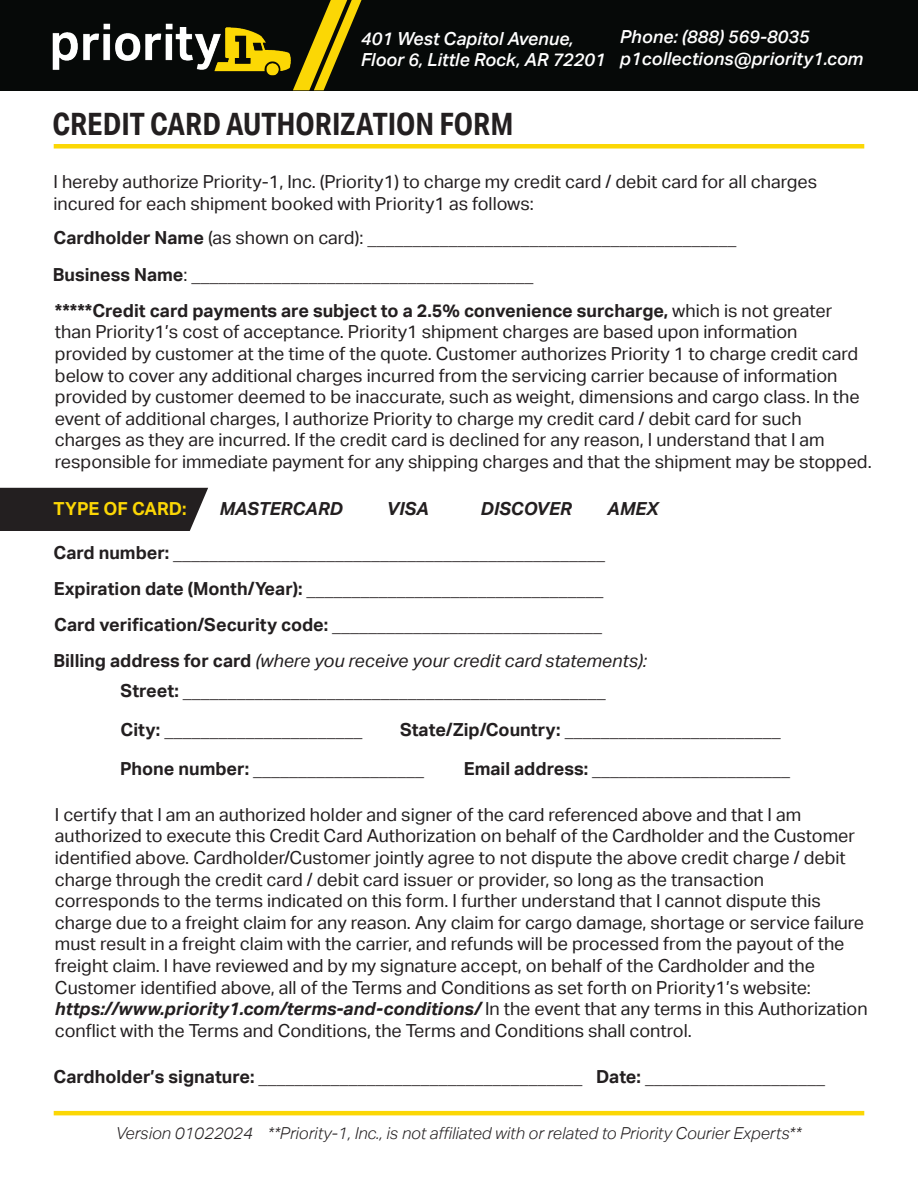
<style>
.page{position:relative;width:918px;height:1188px;background:#fff}
.page>*{position:absolute;margin:0;border:0;box-sizing:border-box;transform-origin:0 0}
.t1{font:700 30.9px "Aktiv Grotesk Cd";color:#231f20}
.t2{font:18px/21.6px "Aktiv Grotesk";color:#231f20}
.t3{font:italic 500 18px/21.6px "Aktiv Grotesk";color:#fff}
.t4{font:italic 18px "Aktiv Grotesk";color:#231f20}
.t5{font:700 18px "Aktiv Grotesk";color:#231f20}
.t6{font:italic 700 18px "Aktiv Grotesk";color:#231f20}
.t7{font:700 18px "Aktiv Grotesk";color:#fbd605}
.t8{font:italic 300 16.5px "Aktiv Grotesk";color:#231f20}
.s1{font-weight:700}
.s2{font-weight:400}
.s3{font-weight:700;font-style:normal}
.s4{font-weight:700;font-style:italic}
</style>
<div class="page">
<div style="left:0;top:488px;width:208px;height:43px;background:#231f20"></div>
<div style="left:0;top:0;width:918px;height:90px;background:#060908"></div>
<img style="left:52px;top:24px;width:239px;height:51px">
<svg style="left:293px;top:0;width:69px;height:90px"></svg>
<div style="left:54px;top:144px;width:810px;height:5px;background:#fbd705"></div>
<hr style="left:54px;top:1111px;width:810px;height:4px;background:#fbd705">
<p class="t3" style="left:361px;top:28px;width:246px">401 West Capitol Avenue,<br>Floor 6, Little Rock, AR 72201</p>
<p class="t3" style="left:620px;top:26px;width:245px">Phone: (888) 569-8035 p1collections@priority1.com</p>
<h1 class="t1" style="left:52px;top:105px;width:463px">CREDIT CARD AUTHORIZATION FORM</h1>
<p class="t2" style="left:54px;top:171px;width:765px">I hereby authorize Priority-1, Inc. (Priority1) to charge my credit card / debit card for all charges incured for each shipment booked with Priority1 as follows:</p>
<p class="t2" style="left:54px;top:227px;width:684px"><span class="s1">Cardholder Name</span> (as shown on card): _________________________________________</p>
<p class="t2" style="left:53px;top:264px;width:482px"><span class="s1">Business Name</span>: ______________________________________</p>
<p class="t2" style="left:55px;top:300px;width:818px"><span class="s1">*****Credit card payments are subject to a 2.5% convenience surcharge,</span> which is not greater than Priority1’s cost of acceptance. Priority1 shipment charges are based upon information provided by customer at the time of the quote. Customer authorizes Priority 1 to charge credit card below to cover any additional charges incurred from the servicing carrier because of information provided by customer deemed to be inaccurate, such as weight, dimensions and cargo class. In the event of additional charges, I authorize Priority to charge my credit card / debit card for such charges as they are incurred. If the credit card is declined for any reason, I understand that I am responsible for immediate payment for any shipping charges and that the shipment may be stopped.</p>
<p class="t7" style="left:54px;top:498px;width:135px">TYPE OF CARD:</p>
<p class="t6" style="left:220px;top:498px;width:125px">MASTERCARD</p>
<p class="t6" style="left:387px;top:498px;width:44px">VISA</p>
<p class="t6" style="left:481px;top:498px;width:93px">DISCOVER</p>
<p class="t6" style="left:607px;top:498px;width:53px">AMEX</p>
<p class="t2" style="left:54px;top:542px;width:553px"><span class="s1">Card number:</span> ________________________________________________</p>
<p class="t2" style="left:54px;top:578px;width:551px"><span class="s1">Expiration date (Month/Year):</span> _________________________________</p>
<p class="t5" style="left:54px;top:614px;width:549px">Card verification/Security code: <span class="s2">______________________________</span></p>
<p class="t4" style="left:53px;top:651px;width:595px"><span class="s3">Billing address for card</span> (where you receive your credit card statements):</p>
<p class="t2" style="left:121px;top:672px;width:487px;line-height:38.8px"><span class="s1">Street:</span> _______________________________________________<br><span class="s1">City:</span> ______________________</p>
<p class="t2" style="left:120px;top:710px;width:662px;line-height:38.8px;text-indent:280px"><span class="s1">State/Zip/Country:</span> ________________________<br><span class="s1">Phone number:</span> ___________________</p>
<p class="t2" style="left:464px;top:758px;width:328px"><span class="s1">Email address:</span> ______________________</p>
<p class="t2" style="left:55px;top:804px;width:814px">I certify that I am an authorized holder and signer of the card referenced above and that I am authorized to execute this Credit Card Authorization on behalf of the Cardholder and the Customer identified above. Cardholder/Customer jointly agree to not dispute the above credit charge / debit charge through the credit card / debit card issuer or provider, so long as the transaction corresponds to the terms indicated on this form. I further understand that I cannot dispute this charge due to a freight claim for any reason. Any claim for cargo damage, shortage or service failure must result in a freight claim with the carrier, and refunds will be processed from the payout of the freight claim. I have reviewed and by my signature accept, on behalf of the Cardholder and the Customer identified above, all of the Terms and Conditions as set forth on Priority1’s website: <span class="s4">https://www.priority1.com/terms-and-conditions/</span> In the event that any terms in this Authorization conflict with the Terms and Conditions, the Terms and Conditions shall control.</p>
<p class="t2" style="left:54px;top:1066px;width:773px"><span class="s1">Cardholder’s signature:</span> ____________________________________ <span class="s1">Date:</span> ____________________</p>
<p class="t8" style="left:116px;top:1124px;width:687px">Version 01022024 **Priority-1, Inc., is not affiliated with or related to Priority Courier Experts**</p>
</div>
